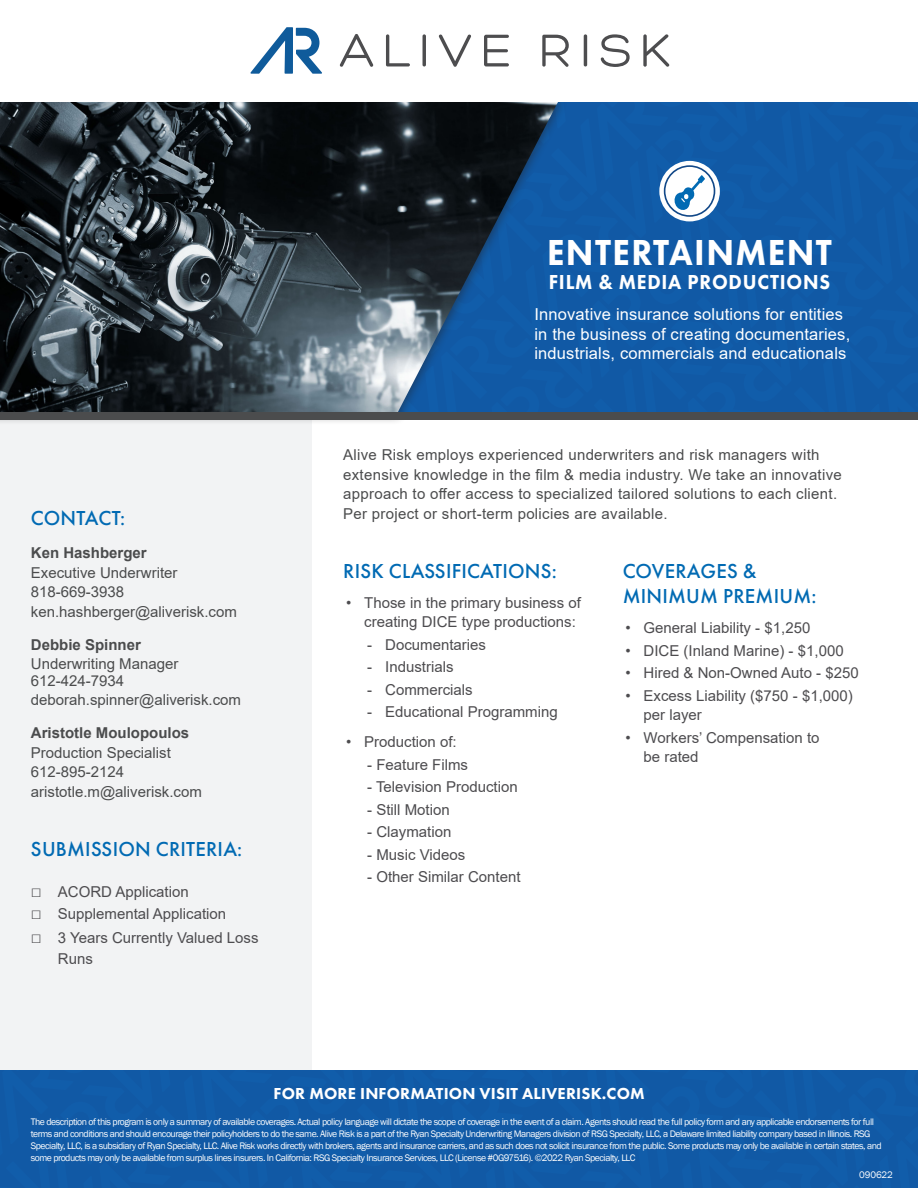
<style>
.page{position:relative;width:918px;height:1188px;background:#fff}
.page>*{position:absolute;margin:0;border:0;box-sizing:border-box;transform-origin:0 0}
.t1{font:800 37.5px "Futura PT";letter-spacing:.04em;color:#fff;scale:.93 1}
.t2{font:500 21px "Futura PT";letter-spacing:.01em;color:#016ab3}
.t3{font:800 21px "Futura PT";letter-spacing:.04em;color:#fff;scale:.93 1}
.t4{font:16.5px/19.5px "Arial";letter-spacing:.01em;color:#fff}
.t5{font:800 16.5px "Futura PT";letter-spacing:.01em;color:#fff}
.t6{font:15px/19.5px "Arial";color:#4d4c4f}
.t7{font:15px/19.5px "Arial";letter-spacing:.02em;color:#4b4c4d}
.t8{font:15px/16.5px "Arial";color:#4b4c4d}
.t9{font:700 15px "Arial";color:#4b4c4d}
.t10{font:9.75px/12px "Franklin Gothic";letter-spacing:-.05em;color:#fff}
.s1{font-size:18px}
</style>
<div class="page">
<div style="left:0;top:415px;width:312px;height:655px;background:#f2f3f4"></div>
<img style="left:0;top:102px;width:379px;height:310px">
<div style="left:0;top:412px;width:918px;height:8px;background:#4b4c4d"></div>
<svg style="left:379px;top:102px;width:539px;height:310px;background:#195593"></svg>
<div style="left:0;top:1070px;width:918px;height:118px;background:#1159a5"></div>
<svg style="left:340px;top:34px;width:33px;height:33px"></svg>
<svg style="left:386px;top:34px;width:24px;height:32px"></svg>
<hr style="left:423px;top:34px;width:3px;height:32px;background:#4d4d4f;border-radius:2px">
<svg style="left:439px;top:35px;width:32px;height:32px"></svg>
<svg style="left:484px;top:35px;width:25px;height:31px"></svg>
<svg style="left:542px;top:35px;width:27px;height:32px"></svg>
<hr style="left:584px;top:34px;width:3px;height:32px;background:#4d4d4f;border-radius:2px">
<svg style="left:601px;top:34px;width:29px;height:33px"></svg>
<svg style="left:643px;top:34px;width:26px;height:33px"></svg>
<svg style="left:251px;top:27px;width:71px;height:47px"></svg>
<p class="t1" style="left:547px;top:229px;width:308px">ENTERTAINMENT</p>
<p class="t3" style="left:549px;top:269px;width:304px">FILM &amp; MEDIA PRODUCTIONS</p>
<p class="t2" style="left:31px;top:506px;width:96px">CONTACT:</p>
<p class="t9" style="left:31px;top:543px;width:117px">Ken Hashberger</p>
<p class="t8" style="left:31px;top:564px;width:148px">Executive Underwriter</p>
<p class="t8" style="left:31px;top:584px;width:95px">818-669-3938</p>
<p class="t8" style="left:31px;top:603px;width:208px">ken.hashberger@aliverisk.com</p>
<p class="t9" style="left:31px;top:634px;width:112px">Debbie Spinner</p>
<p class="t8" style="left:31px;top:656px;width:149px">Underwriting Manager<br>612-424-7934</p>
<p class="t8" style="left:31px;top:692px;width:212px">deborah.spinner@aliverisk.com</p>
<p class="t9" style="left:31px;top:723px;width:160px">Aristotle Moulopoulos</p>
<p class="t8" style="left:31px;top:744px;width:142px">Production Specialist</p>
<p class="t8" style="left:31px;top:764px;width:95px">612-895-2124</p>
<p class="t8" style="left:31px;top:783px;width:173px">aristotle.m@aliverisk.com</p>
<p class="t2" style="left:31px;top:837px;width:213px">SUBMISSION CRITERIA:</p>
<p class="t6" style="left:31px;top:882px;width:159px"><span class="s1">□</span> ACORD Application</p>
<p class="t6" style="left:31px;top:904px;width:197px"><span class="s1">□</span> Supplemental Application</p>
<p class="t6" style="left:58px;top:927px;width:202px;line-height:21px;text-indent:-27px"><span class="s1">□</span> 3 Years Currently Valued Loss<br>Runs</p>
<p class="t4" style="left:534px;top:305px;width:317px">Innovative insurance solutions for entities in the business of creating documentaries, industrials, commercials and educationals</p>
<p class="t7" style="left:343px;top:445px;width:500px">Alive Risk employs experienced underwriters and risk managers with extensive knowledge in the film &amp; media industry. We take an innovative approach to offer access to specialized tailored solutions to each client.<br>Per project or short-term policies are available.</p>
<p class="t2" style="left:343px;top:558px;width:215px">RISK CLASSIFICATIONS:</p>
<p class="t6" style="left:364px;top:593px;width:218px;text-indent:-18px">• Those in the primary business of creating DICE type productions:</p>
<p class="t6" style="left:367px;top:635px;width:120px">- Documentaries</p>
<p class="t6" style="left:367px;top:657px;width:88px">- Industrials</p>
<p class="t6" style="left:367px;top:680px;width:107px">- Commercials</p>
<p class="t6" style="left:367px;top:702px;width:192px">- Educational Programming</p>
<p class="t6" style="left:346px;top:732px;width:112px">• Production of:</p>
<p class="t6" style="left:367px;top:755px;width:102px">- Feature Films</p>
<p class="t6" style="left:367px;top:777px;width:152px">- Television Production</p>
<p class="t6" style="left:367px;top:800px;width:84px">- Still Motion</p>
<p class="t6" style="left:367px;top:822px;width:86px">- Claymation</p>
<p class="t6" style="left:367px;top:845px;width:100px">- Music Videos</p>
<p class="t6" style="left:367px;top:867px;width:155px">- Other Similar Content</p>
<p class="t2" style="left:623px;top:558px;width:135px">COVERAGES &amp;</p>
<p class="t2" style="left:623px;top:583px;width:195px">MINIMUM PREMIUM:</p>
<p class="t6" style="left:626px;top:618px;width:186px">• General Liability - $1,250</p>
<p class="t6" style="left:626px;top:641px;width:220px">• DICE (Inland Marine) - $1,000</p>
<p class="t6" style="left:626px;top:663px;width:235px">• Hired &amp; Non-Owned Auto - $250</p>
<p class="t6" style="left:644px;top:686px;width:211px;text-indent:-18px">• Excess Liability ($750 - $1,000) per layer</p>
<p class="t6" style="left:644px;top:728px;width:177px;text-indent:-18px">• Workers’ Compensation to be rated</p>
<p class="t5" style="left:274px;top:1083px;width:373px">FOR MORE INFORMATION VISIT ALIVERISK.COM</p>
<p class="t10" style="left:31px;top:1116px;width:852px">The description of this program is only a summary of available coverages. Actual policy language will dictate the scope of coverage in the event of a claim. Agents should read the full policy form and any applicable endorsements for full terms and conditions and should encourage their policyholders to do the same. Alive Risk is a part of the Ryan Specialty Underwriting Managers division of RSG Specialty, LLC, a Delaware limited liability company based in Illinois. RSG Specialty, LLC, is a subsidiary of Ryan Specialty, LLC. Alive Risk works directly with brokers, agents and insurance carriers, and as such does not solicit insurance from the public. Some products may only be available in certain states, and some products may only be available from surplus lines insurers. In California: RSG Specialty Insurance Services, LLC (License #0G97516). ©2022 Ryan Specialty, LLC</p>
<p class="t10" style="left:859px;top:1169px;width:35px">090622</p>
</div>
